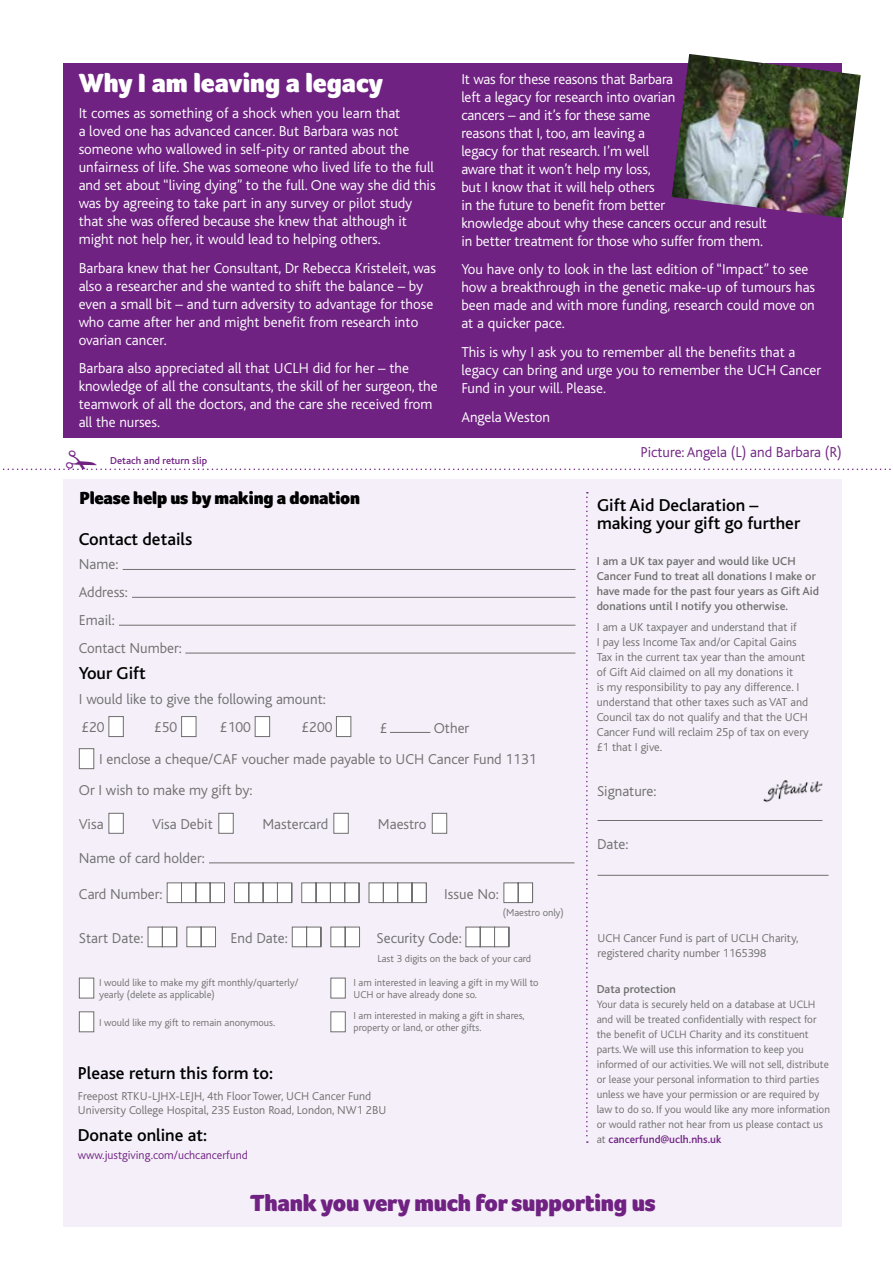
<style>
.page{position:relative;width:893px;height:1263px;background:#fff}
.page>*{position:absolute;margin:0;border:0;box-sizing:border-box;transform-origin:0 0}
.t1{font:900 27px "Foco";color:#fff}
.t2{font:900 24px "Foco";letter-spacing:-.01em;color:#702283}
.t3{font:500 18px/18px "Bliss";color:#000}
.t4{font:900 18px "Foco";letter-spacing:-.01em;color:#000}
.t5{font:300 15px/18px "Bliss";color:#fff}
.t6{font:300 15px/27.8px "Bliss";color:#706f6f}
.t7{font:300 15px "Bliss";color:#702283}
.t8{font:300 12px/15px "Bliss";color:#706f6f}
.t9{font:500 12px/15px "Bliss";color:#706f6f}
.t10{font:300 12px "Bliss";color:#702283}
.t11{font:300 11.25px/15px "Bliss";color:#706f6f}
.t12{font:300 10.5px/12px "Bliss";color:#706f6f}
.t13{font:500 10.5px "Bliss";color:#702283}
.s1{font-weight:500;color:#702283}
</style>
<div class="page">
<div style="left:64px;top:64px;width:778px;height:374px;background:#702283"></div>
<div style="left:64px;top:479px;width:778px;height:748px;background:#f4eff8"></div>
<img style="left:763px;top:780px;width:59px;height:22px">
<hr style="left:123px;top:569px;width:452px;height:1px;background:#706f6f">
<hr style="left:132px;top:597px;width:443px;height:1px;background:#706f6f">
<hr style="left:119px;top:625px;width:456px;height:1px;background:#706f6f">
<hr style="left:185px;top:653px;width:390px;height:1px;background:#706f6f">
<hr style="left:209px;top:863px;width:366px;height:1px;background:#706f6f">
<hr style="left:390px;top:732px;width:40px;height:1px;background:#706f6f">
<hr style="left:597px;top:820px;width:225px;height:1px;background:#706f6f">
<hr style="left:597px;top:875px;width:232px;height:1px;background:#706f6f">
<svg style="left:166px;top:882px;width:59px;height:21px"></svg>
<svg style="left:147px;top:926px;width:30px;height:21px"></svg>
<svg style="left:291px;top:926px;width:31px;height:21px"></svg>
<svg style="left:186px;top:926px;width:30px;height:21px"></svg>
<svg style="left:330px;top:926px;width:30px;height:21px"></svg>
<svg style="left:465px;top:926px;width:45px;height:21px"></svg>
<svg style="left:234px;top:882px;width:59px;height:21px"></svg>
<svg style="left:301px;top:882px;width:59px;height:21px"></svg>
<svg style="left:368px;top:882px;width:59px;height:21px"></svg>
<svg style="left:503px;top:882px;width:30px;height:21px"></svg>
<div style="left:108px;top:716px;width:16px;height:21px;background:#fff;border:1px solid #706f6f"></div>
<div style="left:108px;top:813px;width:16px;height:21px;background:#fff;border:1px solid #706f6f"></div>
<div style="left:255px;top:716px;width:15px;height:21px;background:#fff;border:1px solid #706f6f"></div>
<div style="left:333px;top:813px;width:16px;height:21px;background:#fff;border:1px solid #706f6f"></div>
<div style="left:432px;top:813px;width:15px;height:21px;background:#fff;border:1px solid #706f6f"></div>
<div style="left:181px;top:716px;width:15px;height:21px;background:#fff;border:1px solid #706f6f"></div>
<div style="left:218px;top:813px;width:16px;height:21px;background:#fff;border:1px solid #706f6f"></div>
<div style="left:336px;top:716px;width:15px;height:21px;background:#fff;border:1px solid #706f6f"></div>
<div style="left:79px;top:748px;width:15px;height:21px;background:#fff;border:1px solid #706f6f"></div>
<svg style="left:586px;top:492px;width:2px;height:651px"></svg>
<div style="left:330px;top:978px;width:16px;height:20px;background:#fff;border:1px solid #706f6f"></div>
<div style="left:330px;top:1011px;width:16px;height:21px;background:#fff;border:1px solid #706f6f"></div>
<div style="left:79px;top:978px;width:15px;height:20px;background:#fff;border:1px solid #706f6f"></div>
<div style="left:79px;top:1011px;width:15px;height:21px;background:#fff;border:1px solid #706f6f"></div>
<img style="left:672px;top:54px;width:189px;height:164px">
<svg style="left:3px;top:468px;width:888px;height:2px"></svg>
<h1 class="t1" style="left:79px;top:67px;width:306px">Why I am leaving a legacy</h1>
<p class="t5" style="left:79px;top:105px;width:358px">It comes as something of a shock when you learn that<br>a loved one has advanced cancer. But Barbara was not someone who wallowed in self-pity or ranted about the unfairness of life. She was someone who lived life to the full and set about “living dying” to the full. One way she did this was by agreeing to take part in any survey or pilot study that she was offered because she knew that although it might not help her, it would lead to helping others.</p>
<p class="t5" style="left:79px;top:259px;width:359px">Barbara knew that her Consultant, Dr Rebecca Kristeleit, was also a researcher and she wanted to shift the balance – by even a small bit – and turn adversity to advantage for those who came after her and might benefit from research into ovarian cancer.</p>
<p class="t5" style="left:79px;top:360px;width:361px">Barbara also appreciated all that UCLH did for her – the knowledge of all the consultants, the skill of her surgeon, the teamwork of all the doctors, and the care she received from all the nurses.</p>
<p class="t13" style="left:110px;top:455px;width:98px">Detach and return slip</p>
<p class="t4" style="left:79px;top:487px;width:282px">Please help us by making a donation</p>
<p class="t3" style="left:79px;top:530px;width:115px">Contact details</p>
<p class="t5" style="left:461px;top:70px;width:307px">It was for these reasons that Barbara<br>left a legacy for research into ovarian<br>cancers – and it’s for these same<br>reasons that I, too, am leaving a<br>legacy for that research. I’m well<br>aware that it won’t help my loss,<br>but I know that it will help others<br>in the future to benefit from better<br>knowledge about why these cancers occur and result in better treatment for those who suffer from them.</p>
<p class="t5" style="left:461px;top:261px;width:355px">You have only to look in the last edition of “Impact” to see how a breakthrough in the genetic make-up of tumours has been made and with more funding, research could move on at a quicker pace.</p>
<p class="t5" style="left:461px;top:343px;width:361px">This is why I ask you to remember all the benefits that a legacy can bring and urge you to remember the UCH Cancer<br>Fund in your will. Please.</p>
<p class="t5" style="left:461px;top:408px;width:90px">Angela Weston</p>
<p class="t7" style="left:640px;top:444px;width:203px">Picture: Angela (L) and Barbara (R)</p>
<p class="t3" style="left:597px;top:496px;width:205px">Gift Aid Declaration – making your gift go further</p>
<p class="t6" style="left:79px;top:551px;width:104px">Name:<br>Address:<br>Email:<br>Contact Number:</p>
<p class="t3" style="left:79px;top:665px;width:68px">Your Gift</p>
<p class="t6" style="left:79px;top:685px;width:248px">I would like to give the following amount:</p>
<p class="t6" style="left:81px;top:714px;width:25px">£20</p>
<p class="t6" style="left:154px;top:714px;width:25px">£50</p>
<p class="t6" style="left:220px;top:714px;width:32px">£100</p>
<p class="t6" style="left:302px;top:714px;width:32px">£200</p>
<p class="t6" style="left:380px;top:714px;width:9px">£</p>
<p class="t6" style="left:434px;top:714px;width:37px">Other</p>
<p class="t6" style="left:99px;top:746px;width:439px">I enclose a cheque/CAF voucher made payable to UCH Cancer Fund 1131</p>
<p class="t6" style="left:79px;top:777px;width:175px">Or I wish to make my gift by:</p>
<p class="t6" style="left:79px;top:811px;width:26px">Visa</p>
<p class="t6" style="left:152px;top:811px;width:62px">Visa Debit</p>
<p class="t6" style="left:262px;top:811px;width:67px">Mastercard</p>
<p class="t6" style="left:378px;top:811px;width:50px">Maestro</p>
<p class="t6" style="left:79px;top:844px;width:127px">Name of card holder:</p>
<p class="t6" style="left:79px;top:880px;width:85px">Card Number:</p>
<p class="t6" style="left:444px;top:880px;width:56px">Issue No:</p>
<p class="t6" style="left:79px;top:924px;width:66px">Start Date:</p>
<p class="t6" style="left:231px;top:924px;width:59px">End Date:</p>
<p class="t6" style="left:377px;top:924px;width:87px">Security Code:</p>
<p class="t12" style="left:377px;top:952px;width:155px">Last 3 digits on the back of your card</p>
<p class="t12" style="left:99px;top:976px;width:201px">I would like to make my gift monthly/quarterly/ yearly (delete as applicable)</p>
<p class="t12" style="left:99px;top:1016px;width:178px">I would like my gift to remain anonymous.</p>
<p class="t12" style="left:503px;top:907px;width:63px">(Maestro only)</p>
<p class="t12" style="left:353px;top:976px;width:187px">I am interested in leaving a gift in my Will to<br>UCH or have already done so.</p>
<p class="t12" style="left:353px;top:1010px;width:173px">I am interested in making a gift in shares, property or land, or other gifts.</p>
<p class="t3" style="left:78px;top:1064px;width:197px">Please return this form to:</p>
<p class="t8" style="left:78px;top:1089px;width:310px;line-height:14.2px">Freepost RTKU-LJHX-LEJH, 4th Floor Tower, UCH Cancer Fund<br>University College Hospital, 235 Euston Road, London, NW1 2BU</p>
<p class="t3" style="left:78px;top:1126px;width:131px">Donate online at:</p>
<p class="t10" style="left:78px;top:1149px;width:172px">www.justgiving.com/uchcancerfund</p>
<p class="t9" style="left:597px;top:554px;width:224px">I am a UK tax payer and would like UCH Cancer Fund to treat all donations I make or have made for the past four years as Gift Aid donations until I notify you otherwise.</p>
<p class="t8" style="left:597px;top:620px;width:214px">I am a UK taxpayer and understand that if<br>I pay less Income Tax and/or Capital Gains Tax in the current tax year than the amount of Gift Aid claimed on all my donations it<br>is my responsibility to pay any difference. I understand that other taxes such as VAT and Council tax do not qualify and that the UCH Cancer Fund will reclaim 25p of tax on every £1 that I give.</p>
<p class="t6" style="left:597px;top:777px;width:61px">Signature:</p>
<p class="t6" style="left:597px;top:831px;width:33px">Date:</p>
<p class="t8" style="left:597px;top:931px;width:203px">UCH Cancer Fund is part of UCLH Charity, registered charity number 1165398</p>
<p class="t9" style="left:597px;top:982px;width:81px">Data protection</p>
<p class="t11" style="left:597px;top:997px;width:235px">Your data is securely held on a database at UCLH and will be treated confidentially with respect for the benefit of UCLH Charity and its constituent parts. We will use this information to keep you informed of our activities. We will not sell, distribute or lease your personal information to third parties unless we have your permission or are required by law to do so. If you would like any more information or would rather not hear from us please contact us at <span class="s1">cancerfund@uclh.nhs.uk</span></p>
<h2 class="t2" style="left:250px;top:1189px;width:407px">Thank you very much for supporting us</h2>
</div>
